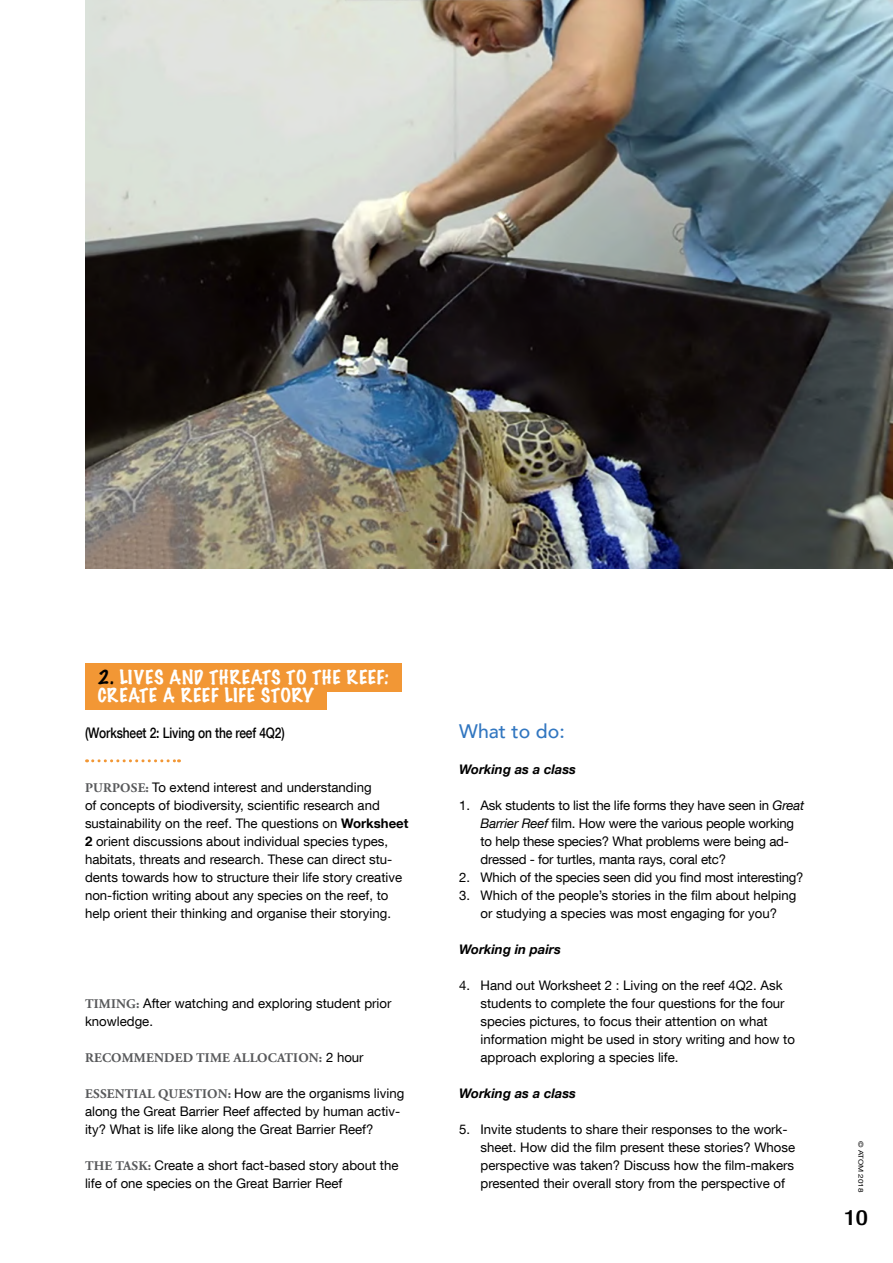
<style>
.page{position:relative;width:893px;height:1263px;background:#fff}
.page>*{position:absolute;margin:0;border:0;box-sizing:border-box;transform-origin:0 0}
.t1{font:500 condensed 21px "Helvetica Neue LT Com";color:#000;scale:1.2 1}
.t2{font:500 19.5px "Avenir";color:#3176c0}
.t3{font:100 17.7px/18px "Marker Felt";letter-spacing:.02em;color:#fff;scale:1.1 1}
.t4{font:500 14.55px "Helvetica Neue LT Com";letter-spacing:-.01em;color:#000;scale:.83 1}
.t5{font:13.2px/18px "Helvetica Neue LT Com";color:#000}
.t6{font:italic 700 13.2px "Helvetica Neue LT Com";color:#000}
.t7{font:700 13.2px "Adobe Garamond Pro";letter-spacing:.015em;color:#58595b}
.t8{font:6.75px "Helvetica Neue LT Com";color:#000;scale:1.2 1}
.s1{color:#000}
.s2{font-family:"Adobe Garamond Pro";font-weight:700;color:#58595b}
.s3{font-weight:700}
.s4{font-family:"Helvetica Neue LT Com";font-weight:400;color:#000}
.s5{font-style:italic}
</style>
<div class="page">
<div style="left:85px;top:663px;width:316px;height:29px;background:#f29735"></div>
<div style="left:85px;top:681px;width:241px;height:29px;background:#f29735"></div>
<svg style="left:87px;top:759px;width:92px;height:3px"></svg>
<img style="left:85px;top:0;width:808px;height:569px">
<h3 class="t3" style="left:98px;top:668px;width:266px"><span class="s1">2.</span> LIVES AND THREATS TO THE REEF:<br>CREATE A REEF LIFE STORY</h3>
<p class="t4" style="left:85px;top:724px;width:242px">(Worksheet 2: Living on the reef 4Q2)</p>
<p class="t5" style="left:85px;top:778px;width:325px"><span class="s2">PURPOSE:</span> To extend interest and understanding<br>of concepts of biodiversity, scientific research and sustainability on the reef. The questions on <span class="s3">Worksheet 2</span> orient discussions about individual species types, habitats, threats and research. These can direct stu&shy;dents towards how to structure their life story creative non-fiction writing about any species on the reef, to help orient their thinking and organise their storying.</p>
<p class="t5" style="left:85px;top:994px;width:308px"><span class="s2">TIMING:</span> After watching and exploring student prior knowledge.</p>
<p class="t7" style="left:85px;top:1050px;width:280px">RECOMMENDED TIME ALLOCATION: <span class="s4">2 hour</span></p>
<p class="t5" style="left:85px;top:1084px;width:321px"><span class="s2">ESSENTIAL QUESTION:</span> How are the organisms living along the Great Barrier Reef affected by human activ&shy;ity? What is life like along the Great Barrier Reef?</p>
<p class="t5" style="left:85px;top:1156px;width:315px"><span class="s2">THE TASK:</span> Create a short fact-based story about the life of one species on the Great Barrier Reef</p>
<h2 class="t2" style="left:459px;top:714px;width:107px">What to do:</h2>
<p class="t6" style="left:459px;top:761px;width:118px">Working as a class</p>
<p class="t5" style="left:480px;top:796px;width:325px;text-indent:-21px">1. Ask students to list the life forms they have seen in <span class="s5">Great Barrier Reef</span> film. How were the various people working to help these species? What problems were being ad&shy;dressed - for turtles, manta rays, coral etc?</p>
<p class="t5" style="left:459px;top:868px;width:346px">2. Which of the species seen did you find most interesting?</p>
<p class="t5" style="left:459px;top:886px;width:339px;text-align:center">3. Which of the people’s stories in the film about helping or studying a species was most engaging for you?</p>
<p class="t6" style="left:459px;top:941px;width:103px">Working in pairs</p>
<p class="t5" style="left:480px;top:976px;width:316px;text-indent:-21px">4. Hand out Worksheet 2 : Living on the reef 4Q2. Ask students to complete the four questions for the four species pictures, to focus their attention on what information might be used in story writing and how to approach exploring a species life.</p>
<p class="t6" style="left:459px;top:1085px;width:118px">Working as a class</p>
<p class="t5" style="left:480px;top:1120px;width:316px;text-indent:-21px">5. Invite students to share their responses to the work&shy;sheet. How did the film present these stories? Whose perspective was taken? Discuss how the film-makers presented their overall story from the perspective of</p>
<p class="t8" style="left:865px;top:1141px;width:44px;rotate:90deg">© ATOM 2018</p>
<h1 class="t1" style="left:844px;top:1205px;width:22px">10</h1>
</div>
